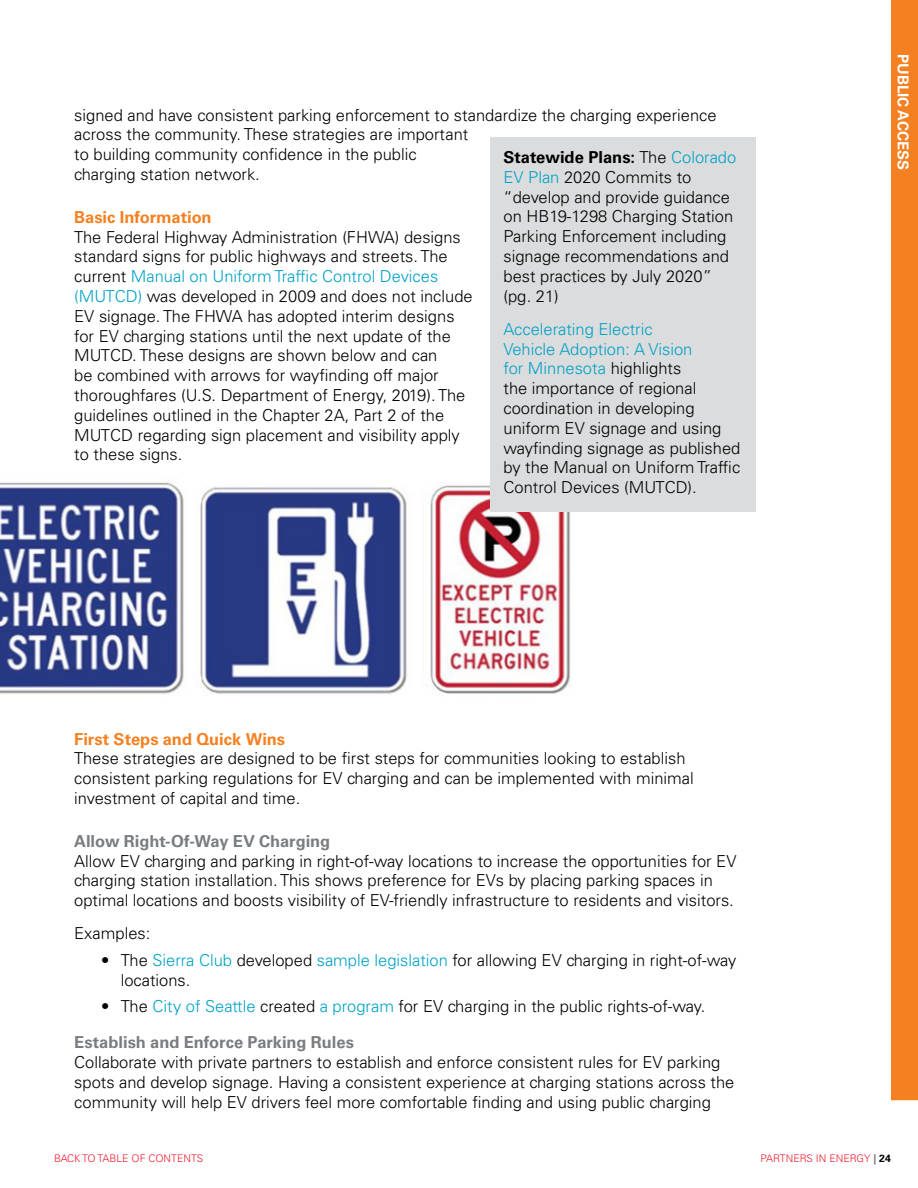
<style>
.page{position:relative;width:918px;height:1188px;background:#fff}
.page>*{position:absolute;margin:0;border:0;box-sizing:border-box;transform-origin:0 0}
.t1{font:300 16.5px/19.8px "Univers LT Std";color:#000}
.t2{font:700 16.5px "Univers LT Std";color:#f58021}
.t3{font:700 16.5px "Univers LT Std";letter-spacing:-.005em;color:#797d82}
.t4{font:700 15px "Univers LT Std";color:#fff}
.t5{font:300 10.5px "Univers LT Std";color:#ed1c2e}
.s1{color:#00a2c5}
.s2{font-weight:700}
.s3{font-weight:700;color:#797d82}
.s4{font-weight:700;color:#000}
</style>
<div class="page">
<div style="left:891px;top:0;width:27px;height:1100px;background:#f58021"></div>
<img style="left:0;top:482px;width:571px;height:212px">
<div style="left:490px;top:137px;width:266px;height:375px;background:#dbdcdd"></div>
<p class="t1" style="left:74px;top:105px;width:644px">signed and have consistent parking enforcement to standardize the charging experience across the community. These strategies are important<br>to building community confidence in the public<br>charging station network.</p>
<p class="t2" style="left:74px;top:207px;width:139px">Basic Information</p>
<p class="t1" style="left:74px;top:227px;width:400px">The Federal Highway Administration (FHWA) designs standard signs for public highways and streets. The current <span class="s1">Manual on Uniform Traffic Control Devices (MUTCD)</span> was developed in 2009 and does not include EV signage. The FHWA has adopted interim designs for EV charging stations until the next update of the MUTCD. These designs are shown below and can<br>be combined with arrows for wayfinding off major thoroughfares (U.S. Department of Energy, 2019). The guidelines outlined in the Chapter 2A, Part 2 of the MUTCD regarding sign placement and visibility apply to these signs.</p>
<p class="t1" style="left:504px;top:147px;width:234px"><span class="s2">Statewide Plans:</span> The <span class="s1">Colorado<br>EV Plan</span> 2020 Commits to “develop and provide guidance on HB19-1298 Charging Station<br>Parking Enforcement including signage recommendations and best practices by July 2020” (pg. 21)</p>
<p class="t1" style="left:504px;top:319px;width:238px"><span class="s1">Accelerating Electric<br>Vehicle Adoption: A Vision<br>for Minnesota</span> highlights<br>the importance of regional coordination in developing uniform EV signage and using wayfinding signage as published by the Manual on Uniform Traffic<br>Control Devices (MUTCD).</p>
<p class="t2" style="left:74px;top:729px;width:212px">First Steps and Quick Wins</p>
<p class="t1" style="left:74px;top:749px;width:621px">These strategies are designed to be first steps for communities looking to establish consistent parking regulations for EV charging and can be implemented with minimal investment of capital and time.</p>
<p class="t3" style="left:74px;top:831px;width:258px">Allow Right-Of-Way EV Charging</p>
<p class="t1" style="left:74px;top:851px;width:664px">Allow EV charging and parking in right-of-way locations to increase the opportunities for EV charging station installation. This shows preference for EVs by placing parking spaces in optimal locations and boosts visibility of EV-friendly infrastructure to residents and visitors.</p>
<p class="t1" style="left:74px;top:924px;width:78px">Examples:</p>
<p class="t1" style="left:121px;top:950px;width:617px;text-indent:-20px">• The <span class="s1">Sierra Club</span> developed <span class="s1">sample legislation</span> for allowing EV charging in right-of-way locations.</p>
<p class="t1" style="left:74px;top:988px;width:633px;line-height:36px;text-indent:27px">• The <span class="s1">City of Seattle</span> created <span class="s1">a program</span> for EV charging in the public rights-of-way.<br><span class="s3">Establish and Enforce Parking Rules</span></p>
<p class="t1" style="left:74px;top:1052px;width:662px">Collaborate with private partners to establish and enforce consistent rules for EV parking spots and develop signage. Having a consistent experience at charging stations across the community will help EV drivers feel more comfortable finding and using public charging</p>
<p class="t4" style="left:912px;top:54px;width:118px;rotate:90deg">PUBLIC ACCESS</p>
<p class="t5" style="left:54px;top:1152px;width:151px">BACK TO TABLE OF CONTENTS</p>
<p class="t5" style="left:761px;top:1152px;width:132px">PARTNERS IN ENERGY <span class="s3">|</span> <span class="s4">24</span></p>
</div>
